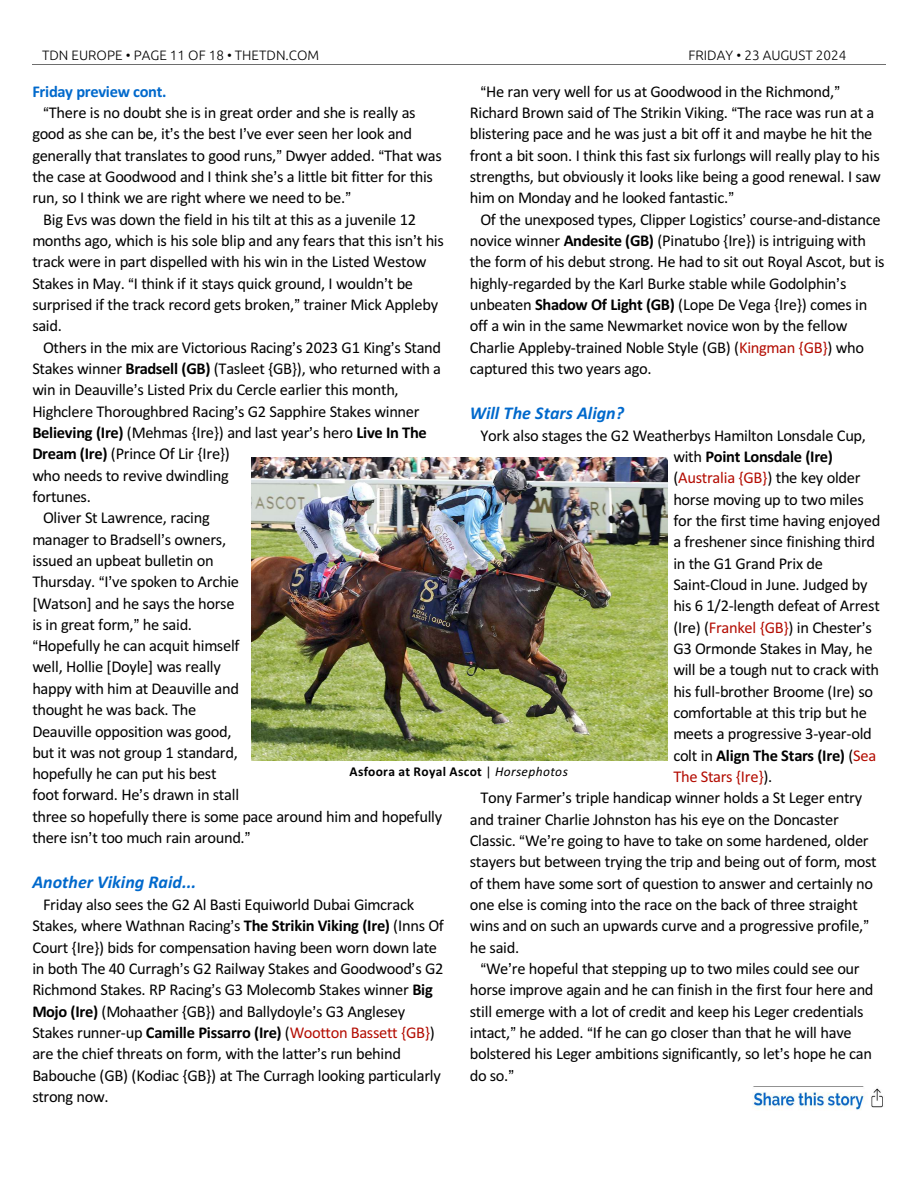
<style>
.page{position:relative;width:918px;height:1188px;background:#fff}
.page>*{position:absolute;margin:0;border:0;box-sizing:border-box;transform-origin:0 0}
.t1{font:italic 700 18px "Calibri";color:#0069cc}
.t2{font:16.5px/21.3px "Calibri";letter-spacing:-.02em;color:#000}
.t3{font:700 16.5px "Calibri";letter-spacing:-.015em;color:#000}
.t4{font:700 16.5px "Calibri";letter-spacing:-.025em;color:#0069cc}
.t5{font:16.5px "Calibri";letter-spacing:-.02em;color:#b30b00}
.t6{font:300 13.5px "Ubuntu";color:#000}
.t7{font:700 13.5px "Calibri";letter-spacing:.02em;color:#000}
.s1{font-weight:700}
.s2{color:#b30b00}
.s3{font-weight:400}
.s4{font-weight:400;color:#b30b00}
.s5{color:#000}
.s6{font-weight:400;font-style:italic}
</style>
<div class="page">
<hr style="left:32px;top:64px;width:853px;height:1px;background:#6e6e6e">
<img style="left:251px;top:458px;width:416px;height:302px">
<img style="left:752px;top:1088px;width:131px;height:22px">
<p class="t6" style="left:42px;top:49px;width:279px">TDN EUROPE • PAGE 11 OF 18 • THETDN.COM</p>
<p class="t6" style="left:688px;top:49px;width:159px">FRIDAY • 23 AUGUST 2024</p>
<p class="t2" style="left:470px;top:82px;width:413px;text-indent:16px">He ran very well for us at Goodwood in the Richmond, Richard Brown said of The Strikin Viking. The race was run at a blistering pace and he was just a bit off it and maybe he hit the front a bit soon. I think this fast six furlongs will really play to his strengths, but obviously it looks like being a good renewal. I saw him on Monday and he looked fantastic.</p>
<p class="t2" style="left:470px;top:210px;width:416px;text-indent:11px">Of the unexposed types, Clipper Logistics course-and-distance novice winner <span class="s1">Andesite (GB)</span> (Pinatubo {Ire}) is intriguing with the form of his debut strong. He had to sit out Royal Ascot, but is highly-regarded by the Karl Burke stable while Godolphin s unbeaten <span class="s1">Shadow Of Light (GB)</span> (Lope De Vega {Ire}) comes in off a win in the same Newmarket novice won by the fellow Charlie Appleby-trained Noble Style (GB) (<span class="s2">Kingman {GB}</span>) who captured this two years ago.</p>
<p class="t1" style="left:470px;top:405px;width:156px">Will The Stars Align?</p>
<p class="t2" style="left:481px;top:426px;width:387px">York also stages the G2 Weatherbys Hamilton Lonsdale Cup,</p>
<p class="t3" style="left:673px;top:450px;width:161px"><span class="s3">with</span> Point Lonsdale (Ire)</p>
<p class="t2" style="left:673px;top:469px;width:189px">(<span class="s2">Australia {GB}</span>) the key older</p>
<p class="t2" style="left:673px;top:490px;width:192px">horse moving up to two miles</p>
<p class="t2" style="left:673px;top:511px;width:209px">for the first time having enjoyed</p>
<p class="t2" style="left:673px;top:533px;width:203px">a freshener since finishing third</p>
<p class="t2" style="left:673px;top:554px;width:151px">in the G1 Grand Prix de</p>
<p class="t2" style="left:673px;top:575px;width:196px">Saint-Cloud in June. Judged by</p>
<p class="t2" style="left:673px;top:597px;width:208px">his 6 1/2-length defeat of Arrest</p>
<p class="t2" style="left:673px;top:618px;width:200px">(Ire) (<span class="s2">Frankel {GB}</span>) in Chester s</p>
<p class="t2" style="left:673px;top:639px;width:201px">G3 Ormonde Stakes in May, he</p>
<p class="t2" style="left:673px;top:661px;width:207px">will be a tough nut to crack with</p>
<p class="t2" style="left:673px;top:682px;width:201px">his full-brother Broome (Ire) so</p>
<p class="t2" style="left:673px;top:703px;width:195px">comfortable at this trip but he</p>
<p class="t2" style="left:673px;top:724px;width:200px">meets a progressive 3-year-old</p>
<p class="t3" style="left:673px;top:748px;width:204px"><span class="s3">colt in</span> Align The Stars (Ire) <span class="s3">(</span><span class="s4">Sea</span></p>
<p class="t5" style="left:673px;top:770px;width:101px">The Stars {Ire}<span class="s5">).</span></p>
<p class="t2" style="left:481px;top:789px;width:383px">Tony Farmer s triple handicap winner holds a St Leger entry</p>
<p class="t2" style="left:470px;top:810px;width:370px">and trainer Charlie Johnston has his eye on the Doncaster</p>
<p class="t2" style="left:470px;top:831px;width:400px">Classic. We re going to have to take on some hardened, older</p>
<p class="t2" style="left:470px;top:852px;width:408px">stayers but between trying the trip and being out of form, most</p>
<p class="t2" style="left:470px;top:874px;width:405px">of them have some sort of question to answer and certainly no</p>
<p class="t2" style="left:470px;top:895px;width:390px">one else is coming into the race on the back of three straight</p>
<p class="t2" style="left:470px;top:917px;width:395px">wins and on such an upwards curve and a progressive profile,</p>
<p class="t2" style="left:470px;top:938px;width:51px">he said.</p>
<p class="t2" style="left:486px;top:959px;width:375px">We re hopeful that stepping up to two miles could see our</p>
<p class="t2" style="left:470px;top:980px;width:405px">horse improve again and he can finish in the first four here and</p>
<p class="t2" style="left:470px;top:1002px;width:395px">still emerge with a lot of credit and keep his Leger credentials</p>
<p class="t2" style="left:470px;top:1023px;width:383px">intact, he added. If he can go closer than that he will have</p>
<p class="t2" style="left:470px;top:1045px;width:404px">bolstered his Leger ambitions significantly, so let s hope he can</p>
<p class="t2" style="left:470px;top:1066px;width:40px">do so.</p>
<p class="t4" style="left:32px;top:84px;width:136px">Friday preview cont.</p>
<p class="t2" style="left:49px;top:103px;width:368px">There is no doubt she is in great order and she is really as</p>
<p class="t2" style="left:32px;top:125px;width:381px">good as she can be, it s the best I ve ever seen her look and</p>
<p class="t2" style="left:32px;top:146px;width:411px">generally that translates to good runs, Dwyer added. That was</p>
<p class="t2" style="left:32px;top:167px;width:402px">the case at Goodwood and I think she s a little bit fitter for this</p>
<p class="t2" style="left:32px;top:188px;width:314px">run, so I think we are right where we need to be.</p>
<p class="t2" style="left:43px;top:210px;width:375px">Big Evs was down the field in his tilt at this as a juvenile 12</p>
<p class="t2" style="left:32px;top:231px;width:413px">months ago, which is his sole blip and any fears that this isn t his</p>
<p class="t2" style="left:32px;top:253px;width:396px">track were in part dispelled with his win in the Listed Westow</p>
<p class="t2" style="left:32px;top:274px;width:382px">Stakes in May. I think if it stays quick ground, I wouldn t be</p>
<p class="t2" style="left:32px;top:295px;width:407px">surprised if the track record gets broken, trainer Mick Appleby</p>
<p class="t2" style="left:32px;top:316px;width:31px">said.</p>
<p class="t2" style="left:43px;top:338px;width:400px">Others in the mix are Victorious Racing s 2023 G1 King s Stand</p>
<p class="t2" style="left:32px;top:359px;width:410px">Stakes winner <span class="s1">Bradsell (GB)</span> (Tasleet {GB}), who returned with a</p>
<p class="t2" style="left:32px;top:381px;width:368px">win in Deauville s Listed Prix du Cercle earlier this month,</p>
<p class="t2" style="left:32px;top:402px;width:389px">Highclere Thoroughbred Racing s G2 Sapphire Stakes winner</p>
<p class="t2" style="left:32px;top:423px;width:396px"><span class="s1">Believing (Ire)</span> (Mehmas {Ire}) and last year s hero <span class="s1">Live In The</span></p>
<p class="t2" style="left:32px;top:444px;width:199px"><span class="s1">Dream (Ire)</span> (Prince Of Lir {Ire})</p>
<p class="t2" style="left:32px;top:466px;width:198px">who needs to revive dwindling</p>
<p class="t2" style="left:32px;top:487px;width:60px">fortunes.</p>
<p class="t2" style="left:43px;top:508px;width:168px">Oliver St Lawrence, racing</p>
<p class="t2" style="left:32px;top:530px;width:195px">manager to Bradsell s owners,</p>
<p class="t2" style="left:32px;top:551px;width:183px">issued an upbeat bulletin on</p>
<p class="t2" style="left:32px;top:572px;width:208px">Thursday. I ve spoken to Archie</p>
<p class="t2" style="left:32px;top:594px;width:204px">[Watson] and he says the horse</p>
<p class="t2" style="left:32px;top:615px;width:161px">is in great form, he said.</p>
<p class="t2" style="left:38px;top:636px;width:203px">Hopefully he can acquit himself</p>
<p class="t2" style="left:32px;top:658px;width:190px">well, Hollie [Doyle] was really</p>
<p class="t2" style="left:32px;top:679px;width:208px">happy with him at Deauville and</p>
<p class="t2" style="left:32px;top:700px;width:165px">thought he was back. The</p>
<p class="t2" style="left:32px;top:722px;width:201px">Deauville opposition was good,</p>
<p class="t2" style="left:32px;top:743px;width:207px">but it was not group 1 standard,</p>
<p class="t2" style="left:32px;top:764px;width:186px">hopefully he can put his best</p>
<p class="t2" style="left:32px;top:786px;width:208px">foot forward. He s drawn in stall</p>
<p class="t2" style="left:32px;top:807px;width:411px">three so hopefully there is some pace around him and hopefully</p>
<p class="t2" style="left:32px;top:828px;width:214px">there isn t too much rain around.</p>
<p class="t1" style="left:32px;top:874px;width:166px">Another Viking Raid...</p>
<p class="t2" style="left:32px;top:895px;width:413px;text-indent:11px">Friday also sees the G2 Al Basti Equiworld Dubai Gimcrack Stakes, where Wathnan Racing s <span class="s1">The Strikin Viking (Ire)</span> (Inns Of Court {Ire}) bids for compensation having been worn down late in both The 40 Curragh s G2 Railway Stakes and Goodwood s G2<br>Richmond Stakes. RP Racing s G3 Molecomb Stakes winner <span class="s1">Big Mojo (Ire)</span> (Mohaather {GB}) and Ballydoyle s G3 Anglesey Stakes runner-up <span class="s1">Camille Pissarro (Ire)</span> (<span class="s2">Wootton Bassett {GB}</span>) are the chief threats on form, with the latter s run behind Babouche (GB) (Kodiac {GB}) at The Curragh looking particularly strong now.</p>
<p class="t7" style="left:349px;top:765px;width:220px">Asfoora at Royal Ascot <span class="s3">|</span> <span class="s6">Horsephotos</span></p>
</div>
